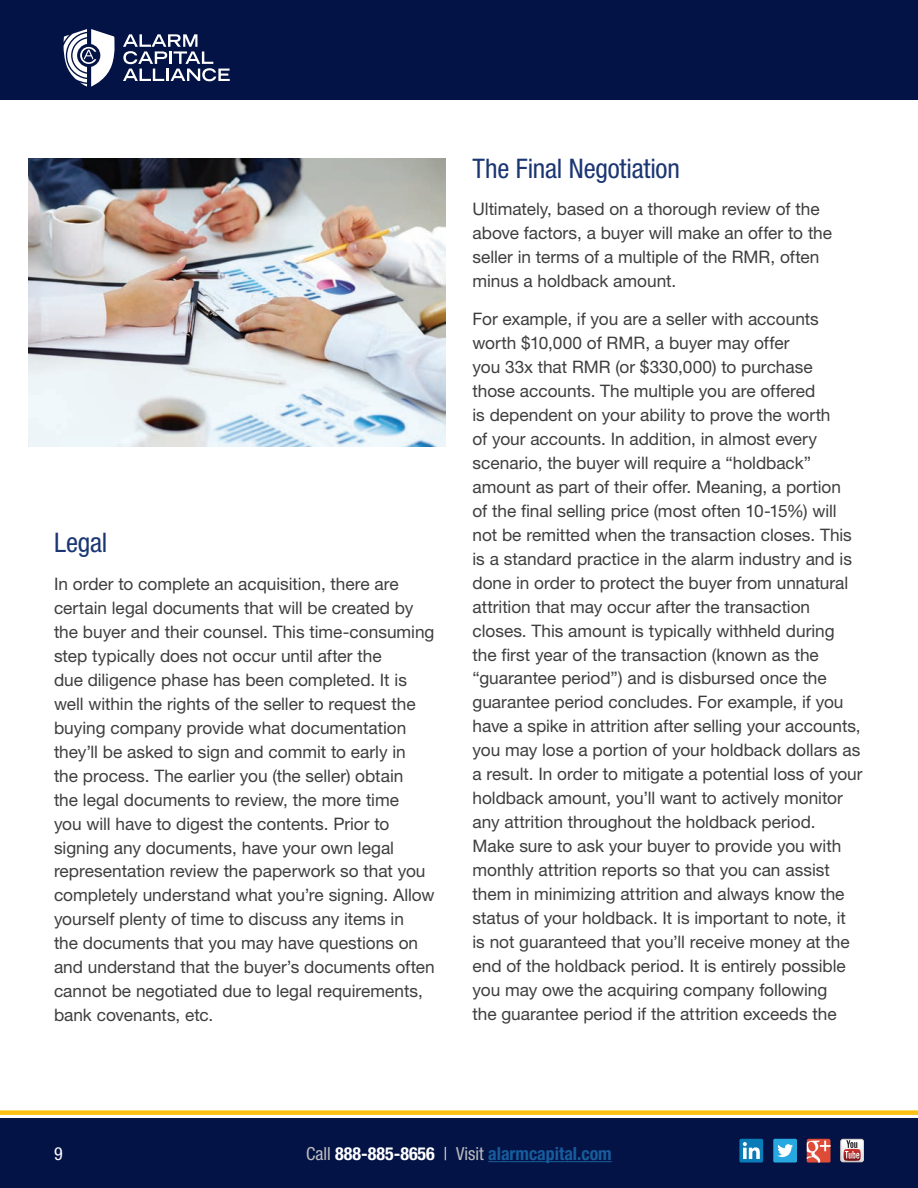
<style>
.page{position:relative;width:918px;height:1188px;background:#fff}
.page>*{position:absolute;margin:0;border:0;box-sizing:border-box;transform-origin:0 0}
.t1{font:condensed 27px "Helvetica Neue LT Std";letter-spacing:-.01em;color:#1b3673}
.t2{font:700 condensed 18px "Helvetica Neue LT Std";color:#175d9e}
.t3{font:condensed 18px "Helvetica Neue LT Std";color:#fff}
.t4{font:17.25px/24px "Helvetica Neue LT Std";color:#3e3e3f}
.s1{font-weight:400;color:#bcbdc0}
.s2{color:#fff}
.s3{font-weight:300;color:#fff}
</style>
<div class="page">
<div style="left:0;top:0;width:918px;height:99px;background:#041345"></div>
<div style="left:0;top:1119px;width:918px;height:69px;background:#041345"></div>
<hr style="left:488px;top:1161px;width:124px;height:1px;background:#175d9e">
<img style="left:840px;top:1139px;width:24px;height:24px">
<div style="left:841px;top:1139px;width:23px;height:23px;border:1px solid #dcd5d1;border-radius:2px"></div>
<svg style="left:841px;top:1139px;width:22px;height:23px"></svg>
<div style="left:739px;top:1139px;width:24px;height:24px;background:#097bb7;border-radius:2px"></div>
<svg style="left:743px;top:1142px;width:17px;height:17px"></svg>
<div style="left:773px;top:1139px;width:24px;height:24px;background:#27a8e0;border-radius:2px"></div>
<svg style="left:777px;top:1144px;width:16px;height:13px"></svg>
<svg style="left:807px;top:1139px;width:24px;height:24px"></svg>
<svg style="left:123px;top:34px;width:107px;height:47px"></svg>
<svg style="left:64px;top:29px;width:51px;height:58px"></svg>
<div style="left:0;top:1110px;width:918px;height:5px;background:#fbc112"></div>
<img style="left:29px;top:159px;width:416px;height:288px">
<h1 class="t1" style="left:54px;top:527px;width:55px">Legal</h1>
<p class="t4" style="left:54px;top:571px;width:382px">In order to complete an acquisition, there are certain legal documents that will be created by the buyer and their counsel. This time-consuming step typically does not occur until after the<br>due diligence phase has been completed. It is well within the rights of the seller to request the buying company provide what documentation they’ll be asked to sign and commit to early in<br>the process. The earlier you (the seller) obtain<br>the legal documents to review, the more time<br>you will have to digest the contents. Prior to signing any documents, have your own legal representation review the paperwork so that you completely understand what you’re signing. Allow yourself plenty of time to discuss any items in<br>the documents that you may have questions on and understand that the buyer’s documents often cannot be negotiated due to legal requirements, bank covenants, etc.</p>
<h1 class="t1" style="left:472px;top:152px;width:209px">The Final Negotiation</h1>
<p class="t4" style="left:472px;top:197px;width:361px">Ultimately, based on a thorough review of the above factors, a buyer will make an offer to the seller in terms of a multiple of the RMR, often minus a holdback amount.</p>
<p class="t4" style="left:472px;top:306px;width:392px">For example, if you are a seller with accounts worth $10,000 of RMR, a buyer may offer<br>you 33x that RMR (or $330,000) to purchase<br>those accounts. The multiple you are offered<br>is dependent on your ability to prove the worth<br>of your accounts. In addition, in almost every scenario, the buyer will require a “holdback” amount as part of their offer. Meaning, a portion<br>of the final selling price (most often 10-15%) will not be remitted when the transaction closes. This is a standard practice in the alarm industry and is done in order to protect the buyer from unnatural attrition that may occur after the transaction closes. This amount is typically withheld during the first year of the transaction (known as the “guarantee period”) and is disbursed once the guarantee period concludes. For example, if you have a spike in attrition after selling your accounts, you may lose a portion of your holdback dollars as a result. In order to mitigate a potential loss of your holdback amount, you’ll want to actively monitor any attrition throughout the holdback period.<br>Make sure to ask your buyer to provide you with monthly attrition reports so that you can assist them in minimizing attrition and always know the status of your holdback. It is important to note, it is not guaranteed that you’ll receive money at the end of the holdback period. It is entirely possible you may owe the acquiring company following<br>the guarantee period if the attrition exceeds the</p>
<p class="t3" style="left:54px;top:1143px;width:10px">9</p>
<p class="t2" style="left:306px;top:1143px;width:307px"><span class="s1">Call</span> <span class="s2">888-885-8656</span> <span class="s3">|</span> <span class="s1">Visit</span> alarmcapital.com</p>
</div>
